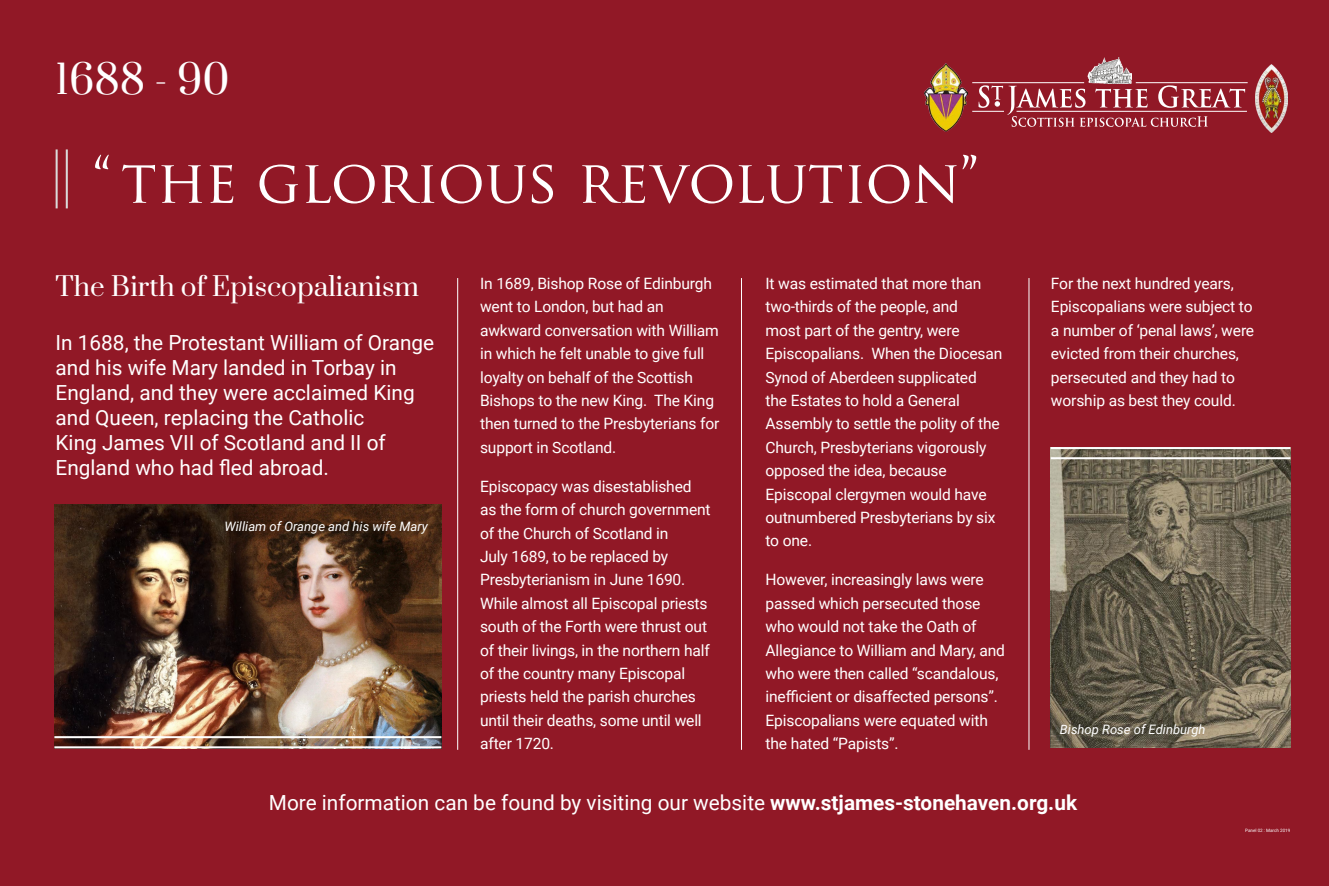
<style>
.page{position:relative;width:1329px;height:886px;background:#911826}
.page>*{position:absolute;margin:0;border:0;box-sizing:border-box;transform-origin:0 0}
.t1{font:58.5px "Trajan Pro";letter-spacing:-.005em;color:#fff}
.t2{font:39px "Prata";color:#fff}
.t3{font:26px "Prata";color:#fff}
.t4{font:20.81px/24.9px "Roboto";color:#fff}
.t5{font:15.62px/23.4px "Roboto";letter-spacing:-.01em;color:#fff}
.t6{font:italic 13px "Roboto";color:#fff}
.t7{font:4.56px "Roboto";color:#fff}
.s1{font-weight:700}
</style>
<div class="page">
<hr style="left:66px;top:149px;width:2px;height:59px;background:#dadada">
<hr style="left:56px;top:149px;width:2px;height:59px;background:#dadada">
<img style="left:55px;top:504px;width:386px;height:242px">
<hr style="left:54px;top:736px;width:387px;height:2px;background:#fff">
<hr style="left:54px;top:746px;width:387px;height:2px;background:#fff">
<hr style="left:741px;top:278px;width:1px;height:472px;background:#fff">
<hr style="left:457px;top:278px;width:1px;height:472px;background:#fff">
<hr style="left:1028px;top:278px;width:1px;height:472px;background:#fff">
<img style="left:1051px;top:449px;width:239px;height:299px">
<svg style="left:978px;top:85px;width:267px;height:42px"></svg>
<hr style="left:972px;top:111px;width:32px;height:1px;background:#fff">
<hr style="left:1016px;top:111px;width:231px;height:1px;background:#fff">
<hr style="left:972px;top:82px;width:112px;height:1px;background:#fff">
<hr style="left:1136px;top:82px;width:111px;height:1px;background:#fff">
<img style="left:924px;top:64px;width:43px;height:68px">
<img style="left:1255px;top:65px;width:32px;height:68px">
<img style="left:1088px;top:72px;width:43px;height:12px">
<img style="left:1089px;top:58px;width:42px;height:25px">
<hr style="left:1051px;top:447px;width:239px;height:2px;background:#fff">
<hr style="left:1051px;top:457px;width:239px;height:2px;background:#fff">
<h2 class="t2" style="left:56px;top:47px;width:176px">1688 - 90</h2>
<h1 class="t1" style="left:92px;top:144px;width:888px">“ THE GLORIOUS REVOLUTION”</h1>
<h3 class="t3" style="left:56px;top:265px;width:365px">The Birth of Episcopalianism</h3>
<h3 class="t4" style="left:56px;top:329px;width:380px">In 1688, the Protestant William of Orange and his wife Mary landed in Torbay in England, and they were acclaimed King and Queen, replacing the Catholic<br>King James VII of Scotland and II of England who had fled abroad.</h3>
<p class="t6" style="left:225px;top:517px;width:205px">William of Orange and his wife Mary</p>
<p class="t5" style="left:480px;top:271px;width:241px">In 1689, Bishop Rose of Edinburgh went to London, but had an awkward conversation with William in which he felt unable to give full loyalty on behalf of the Scottish<br>Bishops to the new King. The King then turned to the Presbyterians for support in Scotland.</p>
<p class="t5" style="left:480px;top:474px;width:232px">Episcopacy was disestablished as the form of church government of the Church of Scotland in<br>July 1689, to be replaced by<br>Presbyterianism in June 1690.<br>While almost all Episcopal priests south of the Forth were thrust out of their livings, in the northern half of the country many Episcopal priests held the parish churches until their deaths, some until well after 1720.</p>
<p class="t5" style="left:765px;top:271px;width:238px">It was estimated that more than two-thirds of the people, and<br>most part of the gentry, were<br>Episcopalians. When the Diocesan<br>Synod of Aberdeen supplicated the Estates to hold a General<br>Assembly to settle the polity of the<br>Church, Presbyterians vigorously opposed the idea, because<br>Episcopal clergymen would have outnumbered Presbyterians by six to one.</p>
<p class="t5" style="left:765px;top:568px;width:241px">However, increasingly laws were passed which persecuted those who would not take the Oath of<br>Allegiance to William and Mary, and who were then called “scandalous, inefficient or disaffected persons”.<br>Episcopalians were equated with the hated “Papists”.</p>
<p class="t5" style="left:1051px;top:271px;width:205px">For the next hundred years,<br>Episcopalians were subject to a number of ‘penal laws’, were evicted from their churches, persecuted and they had to worship as best they could.</p>
<p class="t6" style="left:1060px;top:720px;width:147px">Bishop Rose of Edinburgh</p>
<h3 class="t4" style="left:269px;top:790px;width:810px">More information can be found by visiting our website <span class="s1">www.stjames-stonehaven.org.uk</span></h3>
<p class="t7" style="left:1245px;top:827px;width:47px">Panel 02 : March 2019</p>
</div>
